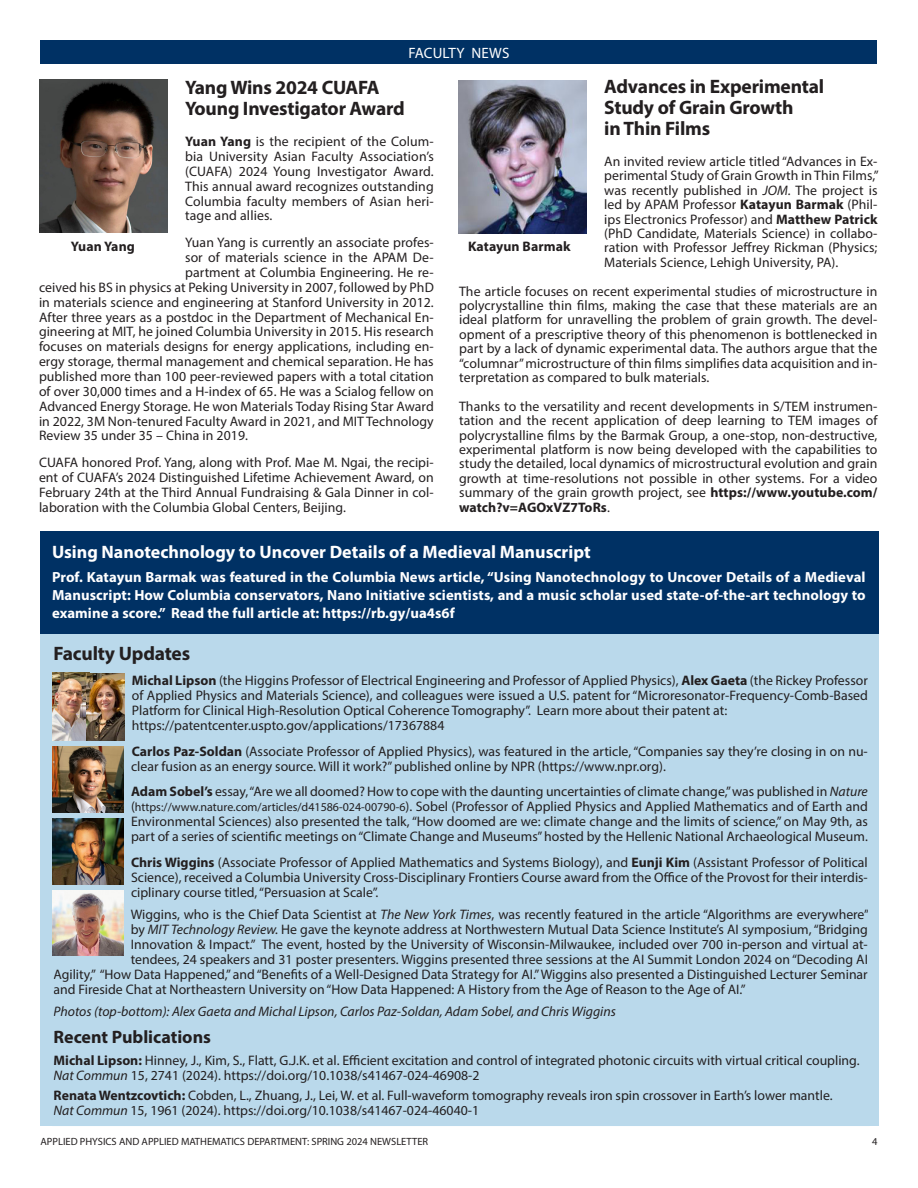
<style>
.page{position:relative;width:918px;height:1188px;background:#fff}
.page>*{position:absolute;margin:0;border:0;box-sizing:border-box;transform-origin:0 0}
.t1{font:700 19.5px/21px "Myriad Pro";letter-spacing:-.01em;color:#231f20}
.t2{font:700 18px "Myriad Pro";color:#fff}
.t3{font:700 18px "Myriad Pro";color:#231f20}
.t4{font:15px "Myriad Pro";letter-spacing:.01em;color:#fff}
.t5{font:700 14.7px/18px "Myriad Pro";letter-spacing:.005em;color:#fff;text-align:justify}
.t6{font:13.8px/14.4px "Myriad Pro";color:#231f20;text-align:justify}
.t7{font:italic 13.8px "Myriad Pro";color:#231f20}
.t8{font:700 13.8px "Myriad Pro";letter-spacing:.005em;color:#231f20}
.t9{font:10.5px "Myriad Pro";color:#231f20}
.s1{font-style:italic}
.s2{font-weight:700}
.s3{font-size:12px}
</style>
<div class="page">
<div style="left:40px;top:40px;width:838px;height:24px;background:#003164"></div>
<div style="left:40px;top:634px;width:839px;height:492px;background:#bad9eb"></div>
<div style="left:40px;top:531px;width:839px;height:103px;background:#003164"></div>
<img style="left:39px;top:79px;width:128px;height:153px">
<img style="left:458px;top:81px;width:128px;height:153px">
<img style="left:52px;top:746px;width:72px;height:67px">
<img style="left:52px;top:818px;width:72px;height:67px">
<img style="left:52px;top:890px;width:72px;height:66px">
<img style="left:52px;top:673px;width:35px;height:67px">
<img style="left:87px;top:673px;width:37px;height:68px">
<p class="t4" style="left:409px;top:44px;width:102px">FACULTY NEWS</p>
<p class="t1" style="left:604px;top:75px;width:222px">Advances in Experimental</p>
<p class="t1" style="left:604px;top:96px;width:191px">Study of Grain Growth</p>
<p class="t1" style="left:604px;top:117px;width:108px">in Thin Films</p>
<p class="t6" style="left:604px;top:154px;width:276px">An invited review article titled “Advances in Ex&shy;perimental Study of Grain Growth in Thin Films,” was recently published in <span class="s1">JOM.</span> The project is led by APAM Professor <span class="s2">Katayun Barmak</span> (Phil&shy;ips Electronics Professor) and <span class="s2">Matthew Patrick </span>(PhD Candidate, Materials Science) in collabo&shy;ration with Professor Jeffrey Rickman (Physics; Materials Science, Lehigh University, PA).</p>
<p class="t6" style="left:459px;top:284px;width:420px">The article focuses on recent experimental studies of microstructure in polycrystalline thin films, making the case that these materials are an ideal platform for unravelling the problem of grain growth. The devel&shy;opment of a prescriptive theory of this phenomenon is bottlenecked in part by a lack of dynamic experimental data. The authors argue that the “columnar” microstructure of thin films simplifies data acquisition and in&shy;terpretation as compared to bulk materials.</p>
<p class="t6" style="left:459px;top:399px;width:420px">Thanks to the versatility and recent developments in S/TEM instrumen&shy;tation and the recent application of deep learning to TEM images of polycrystalline films by the Barmak Group, a one-stop, non-destructive, experimental platform is now being developed with the capabilities to study the detailed, local dynamics of microstructural evolution and grain growth at time-resolutions not possible in other systems. For a video summary of the grain growth project, see <span class="s2">https://www.youtube.com/ watch?v=AGOxVZ7ToRs</span>.</p>
<p class="t1" style="left:185px;top:76px;width:221px">Yang Wins 2024 CUAFA<br>Young Investigator Award</p>
<p class="t6" style="left:185px;top:134px;width:250px;line-height:14.9px"><span class="s2">Yuan Yang</span> is the recipient of the Colum&shy;bia University Asian Faculty Association’s (CUAFA) 2024 Young Investigator Award.<br>This annual award recognizes outstanding Columbia faculty members of Asian heri&shy;tage and allies.</p>
<p class="t6" style="left:185px;top:235px;width:250px">Yuan Yang is currently an associate profes-</p>
<p class="t6" style="left:185px;top:250px;width:250px">sor of materials science in the APAM De-</p>
<p class="t6" style="left:185px;top:265px;width:250px">partment at Columbia Engineering. He re-</p>
<p class="t6" style="left:39px;top:280px;width:396px">ceived his BS in physics at Peking University in 2007, followed by PhD</p>
<p class="t6" style="left:39px;top:295px;width:396px">in materials science and engineering at Stanford University in 2012.</p>
<p class="t6" style="left:39px;top:310px;width:396px">After three years as a postdoc in the Department of Mechanical En-</p>
<p class="t6" style="left:39px;top:324px;width:396px">gineering at MIT, he joined Columbia University in 2015. His research</p>
<p class="t6" style="left:39px;top:339px;width:396px">focuses on materials designs for energy applications, including en-</p>
<p class="t6" style="left:39px;top:354px;width:396px">ergy storage, thermal management and chemical separation. He has</p>
<p class="t6" style="left:39px;top:369px;width:396px">published more than 100 peer-reviewed papers with a total citation</p>
<p class="t6" style="left:39px;top:384px;width:396px">of over 30,000 times and a H-index of 65. He was a Scialog fellow on</p>
<p class="t6" style="left:39px;top:399px;width:396px">Advanced Energy Storage. He won Materials Today Rising Star Award</p>
<p class="t6" style="left:39px;top:413px;width:396px">in 2022, 3M Non-tenured Faculty Award in 2021, and MIT Technology</p>
<p class="t6" style="left:39px;top:428px;width:211px">Review 35 under 35 – China in 2019.</p>
<p class="t6" style="left:39px;top:455px;width:396px;line-height:14.9px">CUAFA honored Prof. Yang, along with Prof. Mae M. Ngai, the recipi&shy;ent of CUAFA’s 2024 Distinguished Lifetime Achievement Award, on February 24th at the Third Annual Fundraising &amp; Gala Dinner in col&shy;laboration with the Columbia Global Centers, Beijing.</p>
<p class="t8" style="left:71px;top:237px;width:66px">Yuan Yang</p>
<p class="t8" style="left:468px;top:238px;width:104px">Katayun Barmak</p>
<p class="t2" style="left:52px;top:540px;width:540px">Using Nanotechnology to Uncover Details of a Medieval Manuscript</p>
<p class="t5" style="left:52px;top:568px;width:815px">Prof. Katayun Barmak was featured in the Columbia News article, “Using Nanotechnology to Uncover Details of a Medieval Manuscript: How Columbia conservators, Nano Initiative scientists, and a music scholar used state-of-the-art technology to examine a score.” Read the full article at: https://rb.gy/ua4s6f</p>
<p class="t1" style="left:54px;top:642px;width:138px">Faculty Updates</p>
<p class="t6" style="left:132px;top:673px;width:738px;line-height:15px"><span class="s2">Michal Lipson</span> (the Higgins Professor of Electrical Engineering and Professor of Applied Physics), <span class="s2">Alex Gaeta</span> (the Rickey Professor of Applied Physics and Materials Science), and colleagues were issued a U.S. patent for “Microresonator-Frequency-Comb-Based Platform for Clinical High-Resolution Optical Coherence Tomography”. Learn more about their patent at:</p>
<p class="t6" style="left:132px;top:718px;width:314px">https://patentcenter.uspto.gov/applications/17367884</p>
<p class="t6" style="left:131px;top:743px;width:738px;line-height:15px"><span class="s2">Carlos Paz-Soldan</span> (Associate Professor of Applied Physics), was featured in the article, “Companies say they’re closing in on nu&shy;clear fusion as an energy source. Will it work?” published online by NPR (https://www.npr.org).</p>
<p class="t6" style="left:131px;top:784px;width:738px;line-height:15px"><span class="s2">Adam Sobel’s</span> essay, “Are we all doomed? How to cope with the daunting uncertainties of climate change,” was published in <span class="s1">Nature </span>(<span class="s3">https://www.nature.com/articles/d41586-024-00790-6</span>). Sobel (Professor of Applied Physics and Applied Mathematics and of Earth and Environmental Sciences) also presented the talk, “How doomed are we: climate change and the limits of science,” on May 9th, as part of a series of scientific meetings on “Climate Change and Museums” hosted by the Hellenic National Archaeological Museum.</p>
<p class="t6" style="left:131px;top:854px;width:738px;line-height:15px"><span class="s2">Chris Wiggins</span> (Associate Professor of Applied Mathematics and Systems Biology), and <span class="s2">Eunji Kim</span> (Assistant Professor of Political Science), received a Columbia University Cross-Disciplinary Frontiers Course award from the Office of the Provost for their interdis&shy;ciplinary course titled, “Persuasion at Scale”.</p>
<p class="t6" style="left:131px;top:907px;width:740px">Wiggins, who is the Chief Data Scientist at <span class="s1">The New York Times</span>, was recently featured in the article “Algorithms are everywhere”</p>
<p class="t6" style="left:131px;top:922px;width:739px">by <span class="s1">MIT Technology Review.</span> He gave the keynote address at Northwestern Mutual Data Science Institute’s AI symposium, “Bridging</p>
<p class="t6" style="left:131px;top:937px;width:739px">Innovation &amp; Impact.” The event, hosted by the University of Wisconsin-Milwaukee, included over 700 in-person and virtual at-</p>
<p class="t6" style="left:131px;top:952px;width:739px">tendees, 24 speakers and 31 poster presenters. Wiggins presented three sessions at the AI Summit London 2024 on “Decoding AI</p>
<p class="t6" style="left:54px;top:967px;width:816px">Agility,” “How Data Happened,” and “Benefits of a Well-Designed Data Strategy for AI.” Wiggins also presented a Distinguished Lecturer Seminar</p>
<p class="t6" style="left:54px;top:982px;width:694px">and Fireside Chat at Northeastern University on “How Data Happened: A History from the Age of Reason to the Age of AI.”</p>
<p class="t7" style="left:54px;top:1003px;width:564px">Photos (top-bottom): Alex Gaeta and Michal Lipson, Carlos Paz-Soldan, Adam Sobel, and Chris Wiggins</p>
<p class="t3" style="left:54px;top:1025px;width:159px">Recent Publications</p>
<p class="t6" style="left:54px;top:1053px;width:808px"><span class="s2">Michal Lipson:</span> Hinney, J., Kim, S., Flatt, G.J.K. et al. Efficient excitation and control of integrated photonic circuits with virtual critical coupling.<br><span class="s1">Nat Commun</span> 15, 2741 (2024). https://doi.org/10.1038/s41467-024-46908-2</p>
<p class="t6" style="left:54px;top:1088px;width:781px"><span class="s2">Renata Wentzcovtich:</span> Cobden, L., Zhuang, J., Lei, W. et al. Full-waveform tomography reveals iron spin crossover in Earth’s lower mantle.</p>
<p class="t6" style="left:54px;top:1103px;width:427px"><span class="s1">Nat Commun</span> 15, 1961 (2024). https://doi.org/10.1038/s41467-024-46040-1</p>
<p class="t9" style="left:40px;top:1135px;width:389px">APPLIED PHYSICS AND APPLIED MATHEMATICS DEPARTMENT: SPRING 2024 NEWSLETTER</p>
<p class="t9" style="left:872px;top:1135px;width:7px">4</p>
</div>
